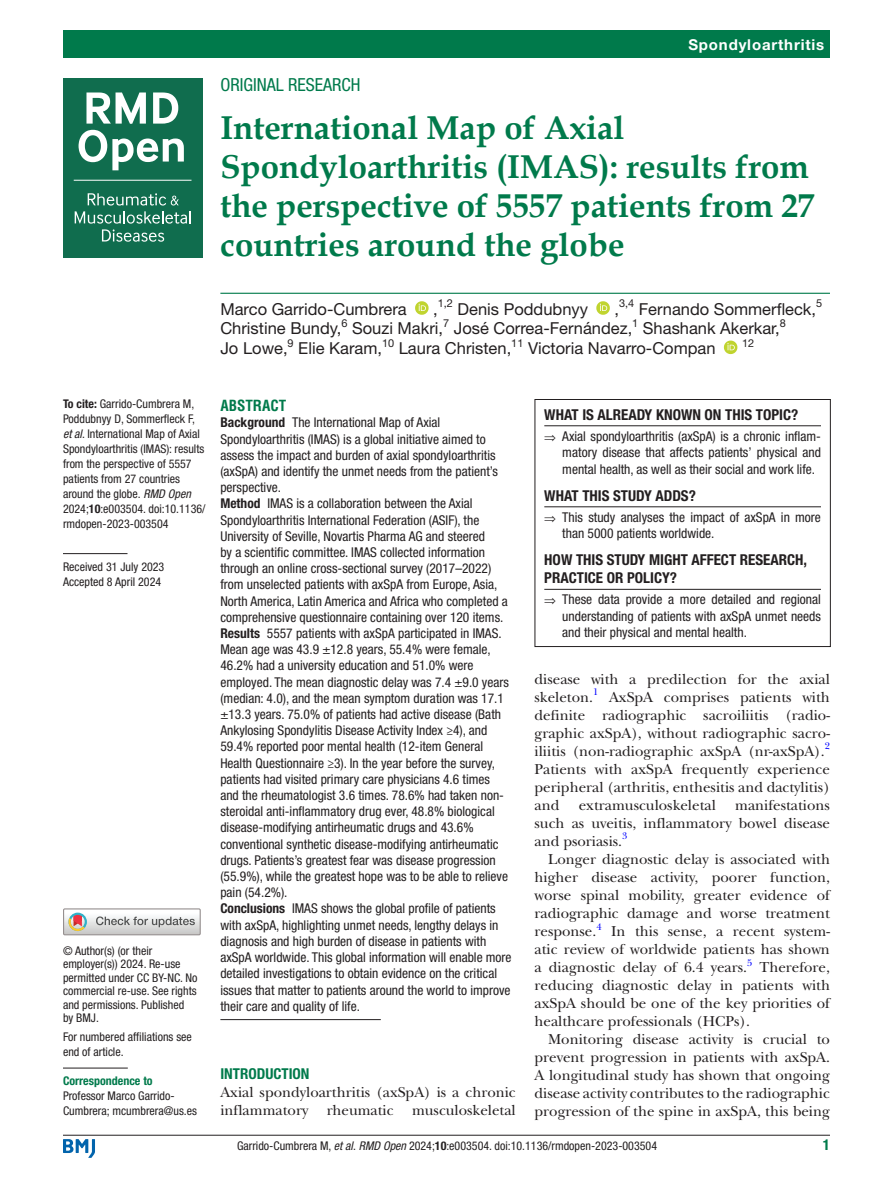
<style>
.page{position:relative;width:893px;height:1191px;background:#fff}
.page>*{position:absolute;margin:0;border:0;box-sizing:border-box;transform-origin:0 0}
.t1{font:700 33px/39px "Book Antiqua";color:#007a4b}
.t2{font:condensed 18px "Helvetica Neue LT Std";color:#007a4b}
.t3{font:16.5px/19.6px "Helvetica Neue LT Std";color:#231f20}
.t4{font:15px/18px "New Baskerville";color:#231f20;text-align:justify}
.t5{font:700 condensed 15px/18px "Helvetica Neue LT Std";color:#231f20}
.t6{font:700 15px "Helvetica Neue LT Std";letter-spacing:.055em;color:#fff}
.t7{font:700 condensed 15px "Helvetica Neue LT Std";color:#007a4b}
.t8{font:700 condensed 15px "Helvetica";color:#007a4b}
.t9{font:condensed 13.5px/16.2px "Helvetica Neue LT Std";color:#231f20}
.t10{font:condensed 12px/15px "Helvetica Neue LT Std";color:#231f20}
.t11{font:700 condensed 12px "Helvetica Neue LT Std";color:#007a4b}
.t12{font:10.95px "Helvetica Neue LT Std";color:#231f20}
.t13{font:9.9px "New Baskerville";color:#00f}
.s1{font-weight:700}
.s2{font-style:italic}
</style>
<div class="page">
<hr style="left:63px;top:1134px;width:767px;height:1px;background:#231f20">
<svg style="left:63px;top:1139px;width:32px;height:18px"></svg>
<hr style="left:220px;top:293px;width:610px;height:1px;background:#007a4b">
<svg style="left:415px;top:301px;width:14px;height:14px"></svg>
<svg style="left:596px;top:301px;width:14px;height:14px"></svg>
<svg style="left:724px;top:340px;width:13px;height:14px"></svg>
<hr style="left:63px;top:553px;width:65px;height:1px;background:#231f20">
<hr style="left:63px;top:1067px;width:65px;height:1px;background:#231f20">
<div style="left:63px;top:908px;width:138px;height:27px;border:1px solid #969090"></div>
<svg style="left:64px;top:909px;width:136px;height:25px"></svg>
<div style="left:63px;top:78px;width:139px;height:179px;background:#106d4e"></div>
<svg style="left:86px;top:92px;width:60px;height:32px"></svg>
<svg style="left:153px;top:92px;width:25px;height:32px"></svg>
<svg style="left:79px;top:130px;width:105px;height:40px"></svg>
<hr style="left:74px;top:180px;width:117px;height:1px;background:#fff">
<svg style="left:88px;top:193px;width:91px;height:12px"></svg>
<svg style="left:75px;top:211px;width:116px;height:31px"></svg>
<div style="left:63px;top:31px;width:767px;height:27px;background:#007a4b"></div>
<hr style="left:220px;top:1019px;width:161px;height:1px;background:#231f20">
<hr style="left:544px;top:425px;width:277px;height:1px;background:#231f20">
<hr style="left:544px;top:506px;width:277px;height:1px;background:#231f20">
<hr style="left:544px;top:589px;width:277px;height:1px;background:#231f20">
<div style="left:535px;top:399px;width:296px;height:248px;border:1px solid #231f20"></div>
<p class="t6" style="left:688px;top:35px;width:137px">Spondyloarthritis</p>
<h2 class="t2" style="left:220px;top:74px;width:142px">ORIGINAL RESEARCH</h2>
<h1 class="t1" style="left:220px;top:108px;width:595px">International Map of Axial Spondyloarthritis (IMAS): results from the perspective of 5557 patients from 27 countries around the globe</h1>
<p class="t3" style="left:220px;top:299px;width:188px">Marco Garrido-Cumbrera</p>
<p class="t3" style="left:433px;top:299px;width:156px">,<sup>1,2</sup> Denis Poddubnyy</p>
<p class="t3" style="left:220px;top:299px;width:603px;text-indent:394px">,<sup>3,4</sup> Fernando Sommerfleck,<sup>5<br></sup>Christine Bundy,<sup>6</sup> Souzi Makri,<sup>7</sup> José Correa-Fernández,<sup>1</sup> Shashank Akerkar,<sup>8<br></sup>Jo Lowe,</p>
<p class="t12" style="left:288px;top:336px;width:8px">9</p>
<p class="t3" style="left:298px;top:338px;width:85px">Elie Karam,</p>
<p class="t12" style="left:382px;top:336px;width:14px">10</p>
<p class="t3" style="left:399px;top:338px;width:114px">Laura Christen,</p>
<p class="t12" style="left:511px;top:336px;width:14px">11</p>
<p class="t3" style="left:528px;top:338px;width:189px">Victoria Navarro-Compan</p>
<p class="t12" style="left:742px;top:336px;width:14px">12</p>
<p class="t10" style="left:63px;top:396px;width:144px"><span class="s1">To cite:</span> Garrido-Cumbrera M,<br>Poddubnyy D, Sommerfleck F, <span class="s2">et al</span>. International Map of Axial<br>Spondyloarthritis (IMAS): results from the perspective of 5557 patients from 27 countries around the globe. <span class="s2">RMD Open<br></span>2024;<span class="s1">10</span>:e003504. doi:10.1136/ rmdopen-2023-003504</p>
<p class="t10" style="left:63px;top:558px;width:103px">Received 31 July 2023<br>Accepted 8 April 2024</p>
<p class="t10" style="left:63px;top:943px;width:136px;line-height:13.5px">© Author(s) (or their employer(s)) 2024. Re-use permitted under CC BY-NC. No commercial re-use. See rights and permissions. Published by BMJ.</p>
<p class="t10" style="left:63px;top:1029px;width:130px">For numbered affiliations see end of article.</p>
<p class="t11" style="left:63px;top:1073px;width:91px">Correspondence to</p>
<p class="t10" style="left:63px;top:1088px;width:135px">Professor Marco Garrido-<br>Cumbrera; mcumbrera@us.es</p>
<p class="t8" style="left:220px;top:396px;width:67px">ABSTRACT</p>
<p class="t9" style="left:220px;top:414px;width:293px"><span class="s1">Background</span> The International Map of Axial Spondyloarthritis (IMAS) is a global initiative aimed to assess the impact and burden of axial spondyloarthritis (axSpA) and identify the unmet needs from the patient’s perspective.<br><span class="s1">Method</span> IMAS is a collaboration between the Axial Spondyloarthritis International Federation (ASIF), the University of Seville, Novartis Pharma AG and steered<br>by a scientific committee. IMAS collected information through an online cross-sectional survey (2017–2022) from unselected patients with axSpA from Europe, Asia, North America, Latin America and Africa who completed a comprehensive questionnaire containing over 120 items.<br><span class="s1">Results</span> 5557 patients with axSpA participated in IMAS.<br>Mean age was 43.9 ±12.8 years, 55.4% were female, 46.2% had a university education and 51.0% were employed. The mean diagnostic delay was 7.4 ±9.0 years (median: 4.0), and the mean symptom duration was 17.1 ±13.3 years. 75.0% of patients had active disease (Bath Ankylosing Spondylitis Disease Activity Index ≥4), and 59.4% reported poor mental health (12-item General Health Questionnaire ≥3). In the year before the survey, patients had visited primary care physicians 4.6 times and the rheumatologist 3.6 times. 78.6% had taken non&shy;steroidal anti-inflammatory drug ever, 48.8% biological disease-modifying antirheumatic drugs and 43.6% conventional synthetic disease-modifying antirheumatic drugs. Patients’s greatest fear was disease progression (55.9%), while the greatest hope was to be able to relieve pain (54.2%).<br><span class="s1">Conclusions</span> IMAS shows the global profile of patients with axSpA, highlighting unmet needs, lengthy delays in diagnosis and high burden of disease in patients with axSpA worldwide. This global information will enable more detailed investigations to obtain evidence on the critical issues that matter to patients around the world to improve their care and quality of life.</p>
<p class="t7" style="left:220px;top:1064px;width:91px">INTRODUCTION</p>
<p class="t4" style="left:220px;top:1083px;width:297px">Axial spondyloarthritis (axSpA) is a chronic inflammatory rheumatic musculoskeletal</p>
<p class="t5" style="left:544px;top:405px;width:256px">WHAT IS ALREADY KNOWN ON THIS TOPIC?</p>
<p class="t9" style="left:562px;top:427px;width:260px;text-align:justify;text-indent:-18px">⇒ Axial spondyloarthritis (axSpA) is a chronic inflam&shy;matory disease that affects patients’ physical and mental health, as well as their social and work life.</p>
<p class="t5" style="left:544px;top:486px;width:153px">WHAT THIS STUDY ADDS?</p>
<p class="t9" style="left:562px;top:508px;width:260px;text-indent:-18px">⇒ This study analyses the impact of axSpA in more than 5000 patients worldwide.</p>
<p class="t5" style="left:544px;top:550px;width:264px">HOW THIS STUDY MIGHT AFFECT RESEARCH,<br>PRACTICE OR POLICY?</p>
<p class="t9" style="left:562px;top:591px;width:260px;text-align:justify;text-indent:-18px">⇒ These data provide a more detailed and regional understanding of patients with axSpA unmet needs and their physical and mental health.</p>
<p class="t4" style="left:535px;top:670px;width:297px">disease with a predilection for the axial skeleton.<sup>1</sup></p>
<p class="t4" style="left:535px;top:688px;width:297px;text-indent:74px">AxSpA comprises patients with definite radiographic sacroiliitis (radio&shy;graphic axSpA), without radiographic sacro&shy;iliitis (non-radiographic axSpA (nr-axSpA).</p>
<p class="t13" style="left:825px;top:740px;width:7px">2</p>
<p class="t4" style="left:535px;top:760px;width:297px">Patients with axSpA frequently experience peripheral (arthritis, enthesitis and dactylitis) and</p>
<p class="t4" style="left:579px;top:796px;width:139px">extramusculoskeletal</p>
<p class="t4" style="left:535px;top:796px;width:297px;text-indent:201px">manifestations such as uveitis, inflammatory bowel disease and psoriasis.<sup>3</sup></p>
<p class="t4" style="left:535px;top:850px;width:297px;text-indent:14px">Longer diagnostic delay is associated with higher disease activity, poorer function, worse spinal mobility, greater evidence of radiographic damage and worse treatment response.</p>
<p class="t13" style="left:596px;top:920px;width:7px">4</p>
<p class="t4" style="left:535px;top:922px;width:297px;text-indent:76px">In this sense, a recent system&shy;atic review of worldwide patients has shown a diagnostic delay of 6.4 years.</p>
<p class="t13" style="left:747px;top:956px;width:7px">5</p>
<p class="t4" style="left:535px;top:958px;width:297px;text-indent:225px">Therefore, reducing diagnostic delay in patients with axSpA should be one of the key priorities of healthcare professionals (HCPs).</p>
<p class="t4" style="left:535px;top:1030px;width:297px;text-indent:14px">Monitoring disease activity is crucial to prevent progression in patients with axSpA.<br>A longitudinal study has shown that ongoing disease activity contributes to the radiographic progression of the spine in axSpA, this being</p>
<p class="t10" style="left:237px;top:1138px;width:422px">Garrido-Cumbrera M, <span class="s2">et al</span>. <span class="s2">RMD Open</span> 2024;<span class="s1">10</span>:e003504. doi:10.1136/rmdopen-2023-003504</p>
<p class="t7" style="left:823px;top:1135px;width:9px">1</p>
</div>
